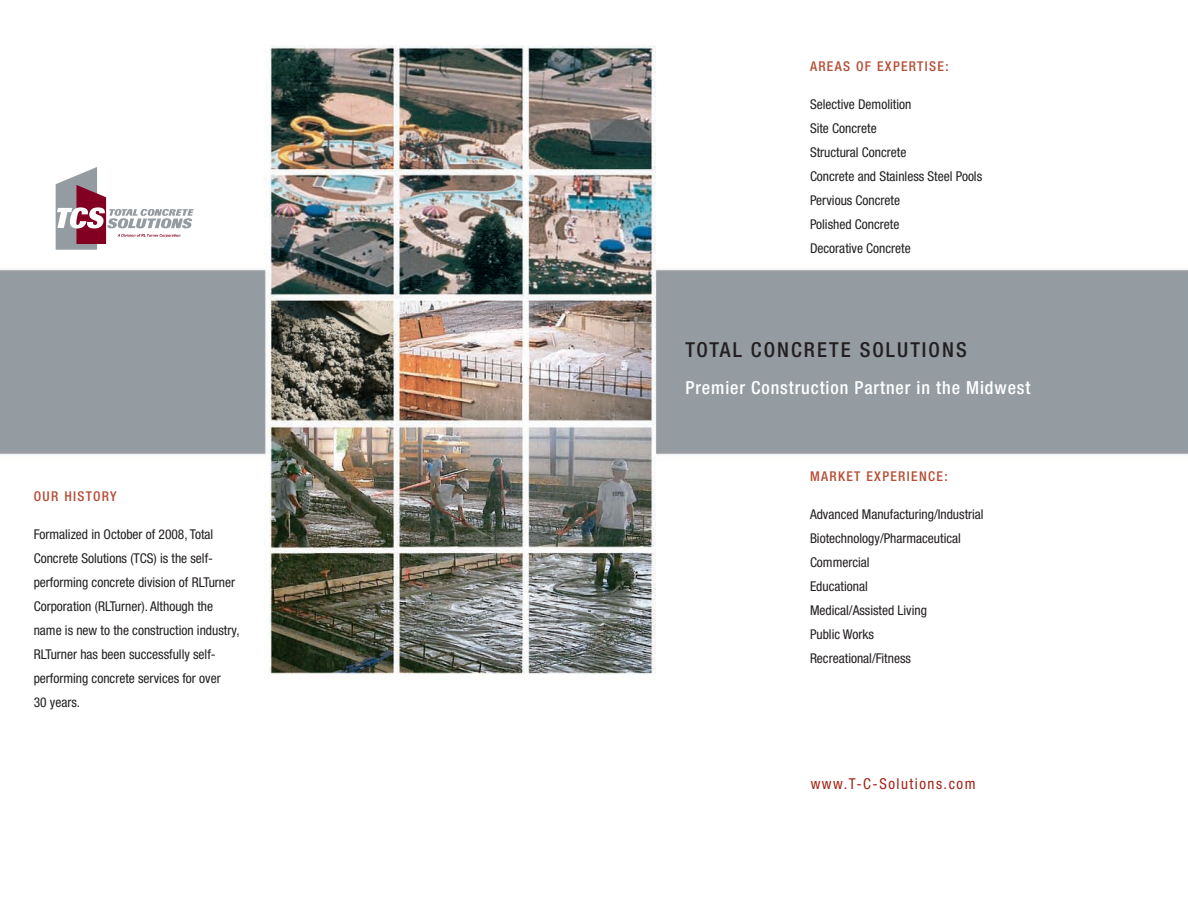
<style>
.page{position:relative;width:1188px;height:918px;background:#fff}
.page>*{position:absolute;margin:0;border:0;box-sizing:border-box;transform-origin:0 0}
.t1{font:500 condensed 20.7px "Helvetica Neue";letter-spacing:.1em;color:#231f20}
.t2{font:500 condensed 18px "Helvetica Neue";letter-spacing:.05em;color:#fff}
.t3{font:condensed 15px "Helvetica Neue";letter-spacing:.1em;color:#a42317}
.t4{font:condensed 13.5px/24px "Helvetica Neue";color:#231f20}
.t5{font:500 condensed 13.5px "Helvetica Neue";letter-spacing:.1em;color:#b54e36}
</style>
<div class="page">
<img style="left:0;top:45px;width:1188px;height:634px">
<div style="left:51px;top:162px;width:145px;height:94px;background:#fff"></div>
<svg style="left:56px;top:167px;width:138px;height:83px"></svg>
<p class="t5" style="left:34px;top:491px;width:85px">OUR HISTORY</p>
<p class="t4" style="left:34px;top:523px;width:207px">Formalized in October of 2008, Total Concrete Solutions (TCS) is the self&shy;performing concrete division of RLTurner Corporation (RLTurner). Although the name is new to the construction industry, RLTurner has been successfully self&shy;performing concrete services for over<br>30 years.</p>
<p class="t5" style="left:810px;top:61px;width:140px">AREAS OF EXPERTISE:</p>
<p class="t4" style="left:810px;top:93px;width:174px">Selective Demolition<br>Site Concrete<br>Structural Concrete<br>Concrete and Stainless Steel Pools<br>Pervious Concrete<br>Polished Concrete<br>Decorative Concrete</p>
<h1 class="t1" style="left:686px;top:343px;width:283px">TOTAL CONCRETE SOLUTIONS</h1>
<h2 class="t2" style="left:686px;top:381px;width:346px">Premier Construction Partner in the Midwest</h2>
<p class="t5" style="left:810px;top:471px;width:139px">MARKET EXPERIENCE:</p>
<p class="t4" style="left:810px;top:503px;width:175px">Advanced Manufacturing/Industrial<br>Biotechnology/Pharmaceutical<br>Commercial<br>Educational<br>Medical/Assisted Living<br>Public Works<br>Recreational/Fitness</p>
<p class="t3" style="left:811px;top:778px;width:166px">www.T-C-Solutions.com</p>
</div>
